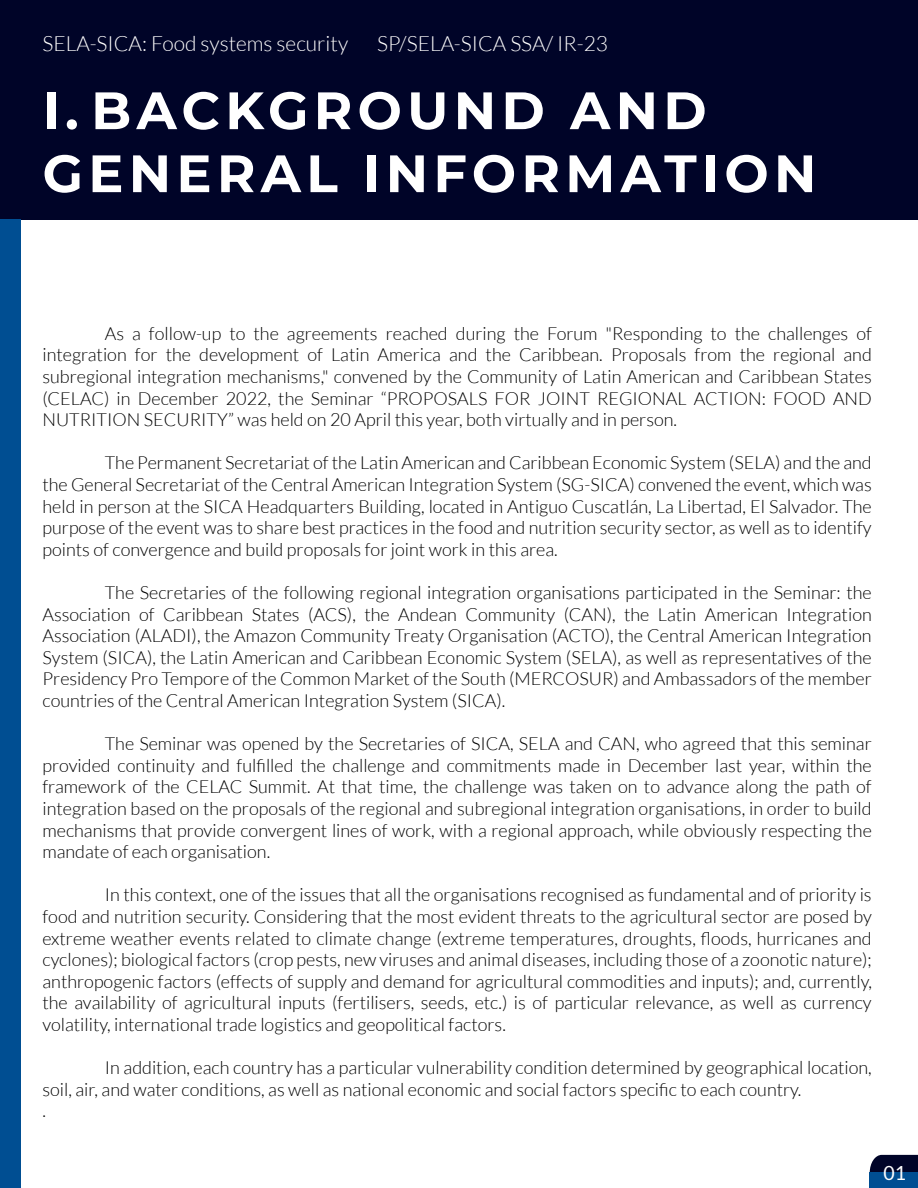
<style>
.page{position:relative;width:918px;height:1188px;background:#fff}
.page>*{position:absolute;margin:0;border:0;box-sizing:border-box;transform-origin:0 0}
.t1{font:100 52.5px/63px "Montserrat";letter-spacing:.1em;color:#fff}
.t2{font:300 21px "Lato";color:#fff}
.t3{font:19.5px "Lato";color:#fff}
.t4{font:300 18px/21.6px "Lato";color:#000;text-align:justify}
</style>
<div class="page">
<div style="left:0;top:0;width:918px;height:220px;background:#000428"></div>
<div style="left:0;top:220px;width:21px;height:968px;background:#004e92"></div>
<svg style="left:870px;top:1155px;width:48px;height:18px"></svg>
<div style="left:870px;top:1173px;width:48px;height:15px;background:#004e92"></div>
<p class="t2" style="left:43px;top:32px;width:307px">SELA-SICA: Food systems security</p>
<p class="t2" style="left:377px;top:32px;width:232px">SP/SELA-SICA SSA/ IR-23</p>
<h1 class="t1" style="left:43px;top:78px;width:775px">I. BACKGROUND AND<br>GENERAL INFORMATION</h1>
<p class="t4" style="left:43px;top:323px;width:831px;text-indent:62px">As a follow-up to the agreements reached during the Forum "Responding to the challenges of integration for the development of Latin America and the Caribbean. Proposals from the regional and subregional integration mechanisms," convened by the Community of Latin American and Caribbean States (CELAC) in December 2022, the Seminar “PROPOSALS FOR JOINT REGIONAL ACTION: FOOD AND NUTRITION SECURITY” was held on 20 April this year, both virtually and in person.</p>
<p class="t4" style="left:43px;top:452px;width:831px;text-indent:62px">The Permanent Secretariat of the Latin American and Caribbean Economic System (SELA) and the and the General Secretariat of the Central American Integration System (SG-SICA) convened the event, which was held in person at the SICA Headquarters Building, located in Antiguo Cuscatlán, La Libertad, El Salvador. The purpose of the event was to share best practices in the food and nutrition security sector, as well as to identify points of convergence and build proposals for joint work in this area.</p>
<p class="t4" style="left:43px;top:582px;width:831px;text-indent:62px">The Secretaries of the following regional integration organisations participated in the Seminar: the Association of Caribbean States (ACS), the Andean Community (CAN), the Latin American Integration Association (ALADI), the Amazon Community Treaty Organisation (ACTO), the Central American Integration System (SICA), the Latin American and Caribbean Economic System (SELA), as well as representatives of the Presidency Pro Tempore of the Common Market of the South (MERCOSUR) and Ambassadors of the member countries of the Central American Integration System (SICA).</p>
<p class="t4" style="left:43px;top:733px;width:831px;text-indent:62px">The Seminar was opened by the Secretaries of SICA, SELA and CAN, who agreed that this seminar provided continuity and fulfilled the challenge and commitments made in December last year, within the framework of the CELAC Summit. At that time, the challenge was taken on to advance along the path of integration based on the proposals of the regional and subregional integration organisations, in order to build mechanisms that provide convergent lines of work, with a regional approach, while obviously respecting the mandate of each organisation.</p>
<p class="t4" style="left:43px;top:884px;width:831px;text-indent:62px">In this context, one of the issues that all the organisations recognised as fundamental and of priority is food and nutrition security. Considering that the most evident threats to the agricultural sector are posed by extreme weather events related to climate change (extreme temperatures, droughts, floods, hurricanes and cyclones); biological factors (crop pests, new viruses and animal diseases, including those of a zoonotic nature); anthropogenic factors (effects of supply and demand for agricultural commodities and inputs); and, currently, the availability of agricultural inputs (fertilisers, seeds, etc.) is of particular relevance, as well as currency volatility, international trade logistics and geopolitical factors.</p>
<p class="t4" style="left:43px;top:1057px;width:831px;text-align:left;text-indent:62px">In addition, each country has a particular vulnerability condition determined by geographical location, soil, air, and water conditions, as well as national economic and social factors specific to each country.<br>.</p>
<p class="t3" style="left:883px;top:1162px;width:24px">01</p>
</div>
